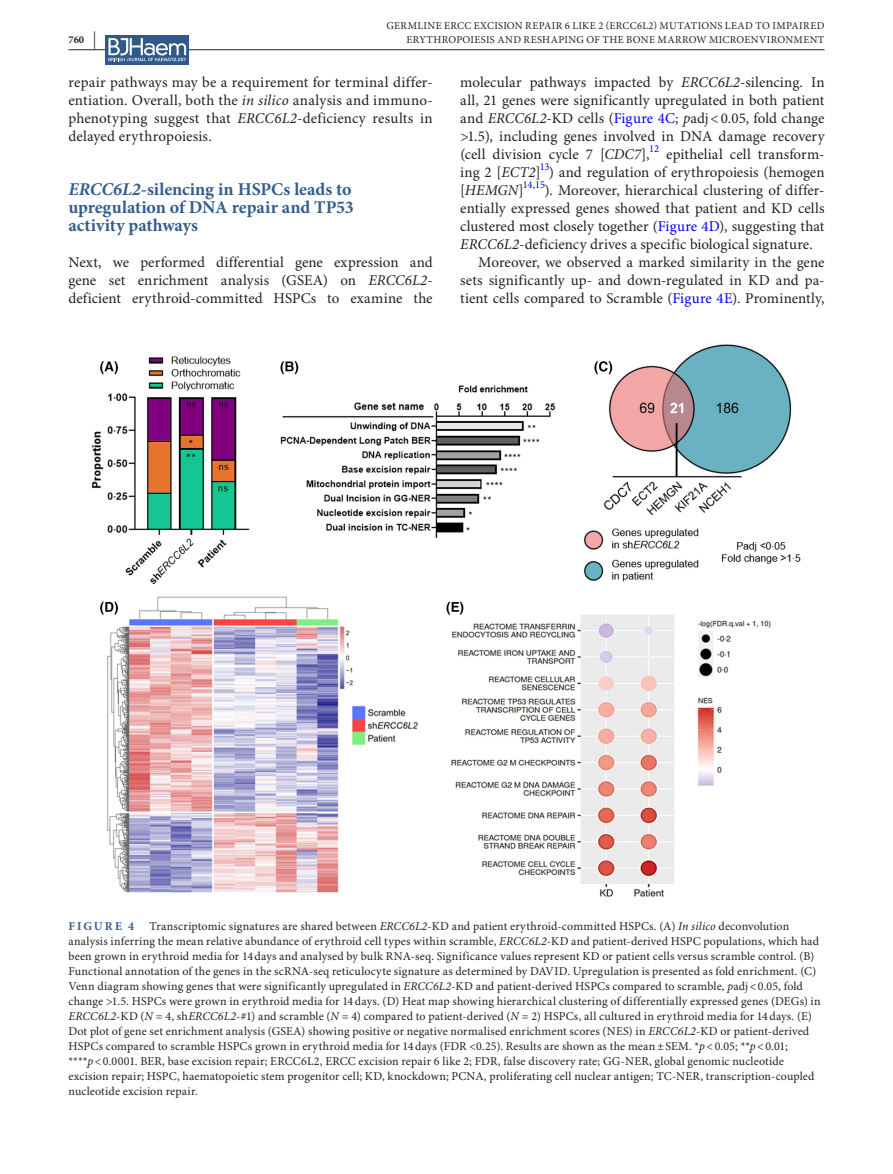
<style>
.page{position:relative;width:893px;height:1174px;background:#fff}
.page>*{position:absolute;margin:0;border:0;box-sizing:border-box;transform-origin:0 0}
.t1{font:700 18px/18px "Minion Pro";letter-spacing:-.005em;color:#325d8e}
.t2{font:15px/18px "Minion Pro";letter-spacing:.005em;color:#231f20;text-align:justify}
.t3{font:italic 15px "Minion Pro";color:#231f20}
.t4{font:12px/15px "Minion Pro";letter-spacing:.01em;color:#231f20}
.t5{font:700 12px "Minion Pro";letter-spacing:.17em;color:#325d8e}
.t6{font:10.5px/13.5px "Minion Pro";letter-spacing:.035em;color:#231f20;text-align:right}
.t7{font:10.5px "Minion Pro";letter-spacing:-.005em;color:#00f}
.t8{font:700 10.5px "Minion Pro";color:#231f20}
.s1{font-size:18px}
.s2{font-style:italic}
.s3{color:#00f}
.s4{font-style:normal}
</style>
<div class="page">
<hr style="left:68px;top:49px;width:756px;height:1px;background:#231f20">
<div style="left:106px;top:35px;width:83px;height:30px;background:#30598a"></div>
<svg style="left:108px;top:38px;width:78px;height:23px"></svg>
<img style="left:91px;top:345px;width:710px;height:552px">
<p class="t8" style="left:68px;top:33px;width:29px">760 <span class="s1">|</span></p>
<p class="t6" style="left:386px;top:19px;width:439px">GERMLINE ERCC EXCISION REPAIR 6 LIKE 2 (ERCC6L2) MUTATIONS LEAD TO IMPAIRED<br>ERYTHROPOIESIS AND RESHAPING OF THE BONE MARROW MICROENVIRONMENT</p>
<p class="t2" style="left:68px;top:74px;width:366px">repair pathways may be a requirement for terminal differ&shy;entiation. Overall, both the <span class="s2">in silico</span> analysis and immuno&shy;phenotyping suggest that <span class="s2">ERCC6L2-</span>deficiency results in delayed erythropoiesis.</p>
<h1 class="t1" style="left:68px;top:181px;width:287px"><span class="s2">ERCC6L2-</span>silencing in HSPCs leads to upregulation of DNA repair and TP53 activity pathways</h1>
<p class="t2" style="left:68px;top:254px;width:366px">Next, we performed differential gene expression and gene set enrichment analysis (GSEA) on <span class="s2">ERCC6L2</span>- deficient erythroid-committed HSPCs to examine the</p>
<p class="t2" style="left:460px;top:74px;width:366px">molecular pathways impacted by <span class="s2">ERCC6L2-</span>silencing. In all, 21 genes were significantly upregulated in both patient and <span class="s2">ERCC6L2</span>-KD cells (<span class="s3">Figure 4C</span>; <span class="s2">p</span>adj&lt;0.05, fold change &gt;1.5), including genes involved in DNA damage recovery (cell division cycle 7 [<span class="s2">CDC7</span>],</p>
<p class="t7" style="left:649px;top:143px;width:12px">12</p>
<p class="t2" style="left:666px;top:146px;width:160px">epithelial cell transform-</p>
<p class="t2" style="left:460px;top:164px;width:82px">ing 2 [<span class="s2">ECT2</span>]</p>
<p class="t7" style="left:540px;top:161px;width:12px">13</p>
<p class="t2" style="left:549px;top:164px;width:277px">) and regulation of erythropoiesis (hemogen</p>
<p class="t3" style="left:460px;top:181px;width:65px"><span class="s4">[</span>HEMGN<span class="s4">]</span></p>
<p class="t7" style="left:523px;top:179px;width:24px">14,15</p>
<p class="t2" style="left:545px;top:182px;width:281px">). Moreover, hierarchical clustering of differ-</p>
<p class="t2" style="left:460px;top:200px;width:366px">entially expressed genes showed that patient and KD cells</p>
<p class="t2" style="left:460px;top:218px;width:366px">clustered most closely together (<span class="s3">Figure 4D</span>), suggesting that</p>
<p class="t2" style="left:460px;top:236px;width:354px"><span class="s2">ERCC6L2</span>-deficiency drives a specific biological signature.</p>
<p class="t2" style="left:478px;top:254px;width:348px">Moreover, we observed a marked similarity in the gene</p>
<p class="t2" style="left:460px;top:272px;width:366px">sets significantly up- and down-regulated in KD and pa-</p>
<p class="t2" style="left:460px;top:290px;width:366px">tient cells compared to Scramble (<span class="s3">Figure 4E</span>). Prominently,</p>
<p class="t4" style="left:68px;top:919px;width:754px;text-indent:81px">Transcriptomic signatures are shared between <span class="s2">ERCC6L2</span>-KD and patient erythroid-committed HSPCs. (A) <span class="s2">In silico</span> deconvolution analysis inferring the mean relative abundance of erythroid cell types within scramble, <span class="s2">ERCC6L2</span>-KD and patient-derived HSPC populations, which had been grown in erythroid media for 14days and analysed by bulk RNA-seq. Significance values represent KD or patient cells versus scramble control. (B)<br>Functional annotation of the genes in the scRNA-seq reticulocyte signature as determined by DAVID. Upregulation is presented as fold enrichment. (C)<br>Venn diagram showing genes that were significantly upregulated in <span class="s2">ERCC6L2</span>-KD and patient-derived HSPCs compared to scramble, <span class="s2">p</span>adj&lt;0.05, fold change &gt;1.5. HSPCs were grown in erythroid media for 14days. (D) Heat map showing hierarchical clustering of differentially expressed genes (DEGs) in <span class="s2">ERCC6L2</span>-KD (<span class="s2">N</span> = 4, sh<span class="s2">ERCC6L2</span>-#1) and scramble (<span class="s2">N</span> = 4) compared to patient-derived (<span class="s2">N</span> = 2) HSPCs, all cultured in erythroid media for 14days. (E)<br>Dot plot of gene set enrichment analysis (GSEA) showing positive or negative normalised enrichment scores (NES) in <span class="s2">ERCC6L2</span>-KD or patient-derived HSPCs compared to scramble HSPCs grown in erythroid media for 14days (FDR &lt;0.25). Results are shown as the mean±SEM. *<span class="s2">p</span>&lt;0.05; **<span class="s2">p</span>&lt;0.01; ****<span class="s2">p</span>&lt;0.0001. BER, base excision repair; ERCC6L2, ERCC excision repair 6 like 2; FDR, false discovery rate; GG-NER, global genomic nucleotide excision repair; HSPC, haematopoietic stem progenitor cell; KD, knockdown; PCNA, proliferating cell nuclear antigen; TC-NER, transcription-coupled nucleotide excision repair.</p>
<p class="t5" style="left:69px;top:919px;width:67px">FIGURE 4</p>
</div>
